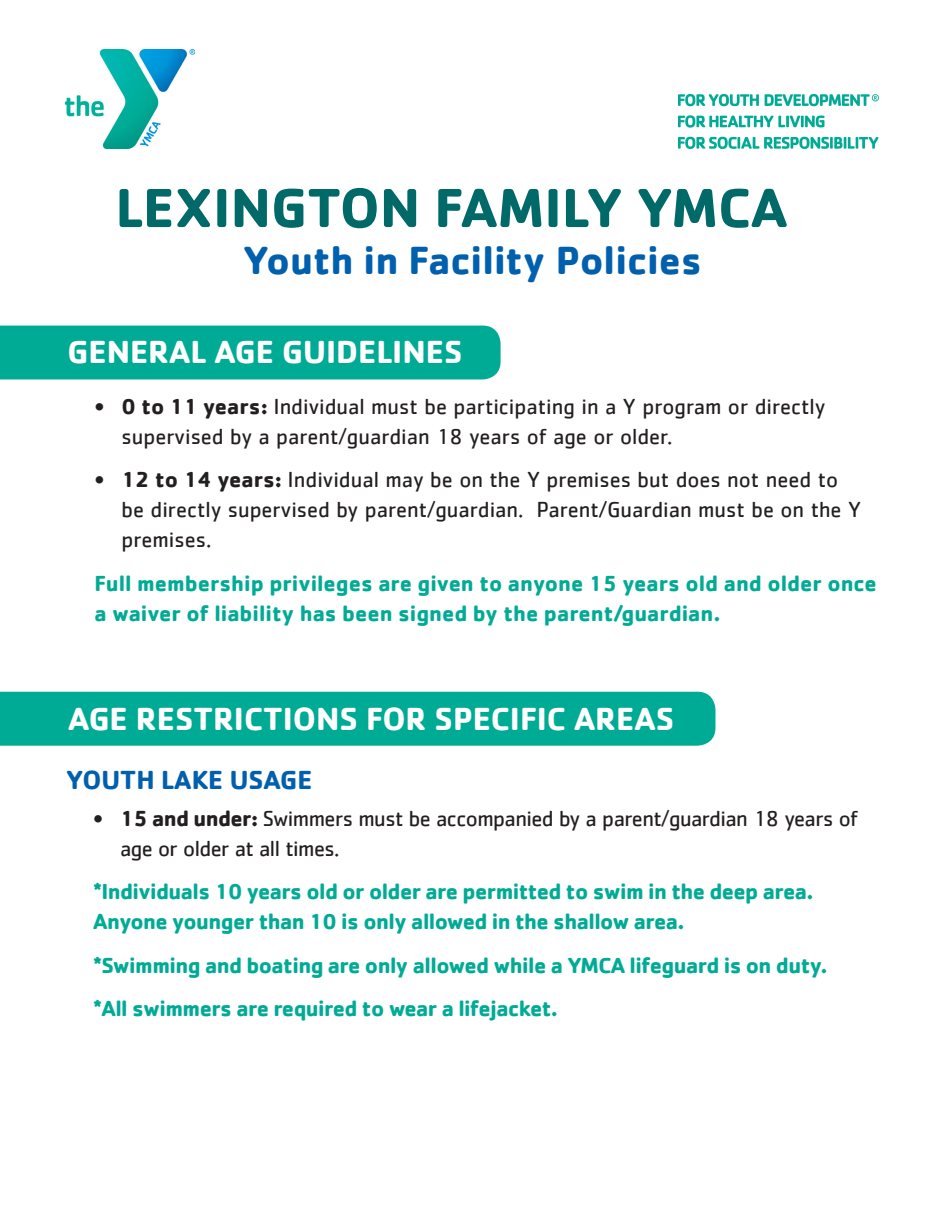
<style>
.page{position:relative;width:945px;height:1215px;background:#fff}
.page>*{position:absolute;margin:0;border:0;box-sizing:border-box;transform-origin:0 0}
.t1{font:700 57px "Cachet";color:#016a69}
.t2{font:700 40.5px "Cachet";color:#0160ae}
.t3{font:700 33px "Cachet";color:#fff}
.t4{font:700 27px "Cachet";color:#0160ae}
.t5{font:22.5px/30px "Cachet";color:#231f20}
.t6{font:700 22.5px/30px "Cachet";letter-spacing:-.025em;color:#00ab95}
.t7{font:700 22.5px/30px "Cachet";color:#00ab95}
.t8{font:22.5px/30px "Cachet";letter-spacing:-.025em;color:#231f20}
.s1{font-weight:700}
</style>
<div class="page">
<div style="left:0;top:326px;width:501px;height:53px;background:#00ab95"></div>
<div style="left:0;top:692px;width:715px;height:54px;background:#00ab95"></div>
<img style="left:65px;top:50px;width:130px;height:98px">
<img style="left:678px;top:94px;width:201px;height:54px">
<h1 class="t1" style="left:115px;top:171px;width:674px">LEXINGTON FAMILY YMCA</h1>
<h2 class="t2" style="left:243px;top:235px;width:460px">Youth in Facility Policies</h2>
<h3 class="t3" style="left:68px;top:331px;width:397px">GENERAL AGE GUIDELINES</h3>
<p class="t5" style="left:122px;top:391px;width:705px;text-indent:-27px"><span class="s1">• 0 to 11 years:</span> Individual must be participating in a Y program or directly supervised by a parent/guardian 18 years of age or older.</p>
<p class="t5" style="left:122px;top:464px;width:741px;text-indent:-27px"><span class="s1">• 12 to 14 years:</span> Individual may be on the Y premises but does not need to be directly supervised by parent/guardian. Parent/Guardian must be on the Y premises.</p>
<p class="t7" style="left:94px;top:567px;width:784px">Full membership privileges are given to anyone 15 years old and older once a waiver of liability has been signed by the parent/guardian.</p>
<h3 class="t3" style="left:68px;top:697px;width:607px">AGE RESTRICTIONS FOR SPECIFIC AREAS</h3>
<p class="t4" style="left:66px;top:762px;width:248px">YOUTH LAKE USAGE</p>
<p class="t8" style="left:120px;top:803px;width:739px;text-indent:-27px"><span class="s1">• 15 and under:</span> Swimmers must be accompanied by a parent/guardian 18 years of age or older at all times.</p>
<p class="t6" style="left:93px;top:876px;width:722px">*Individuals 10 years old or older are permitted to swim in the deep area.<br>Anyone younger than 10 is only allowed in the shallow area.</p>
<p class="t6" style="left:93px;top:942px;width:736px;line-height:43.5px">*Swimming and boating are only allowed while a YMCA lifeguard is on duty. *All swimmers are required to wear a lifejacket.</p>
</div>
